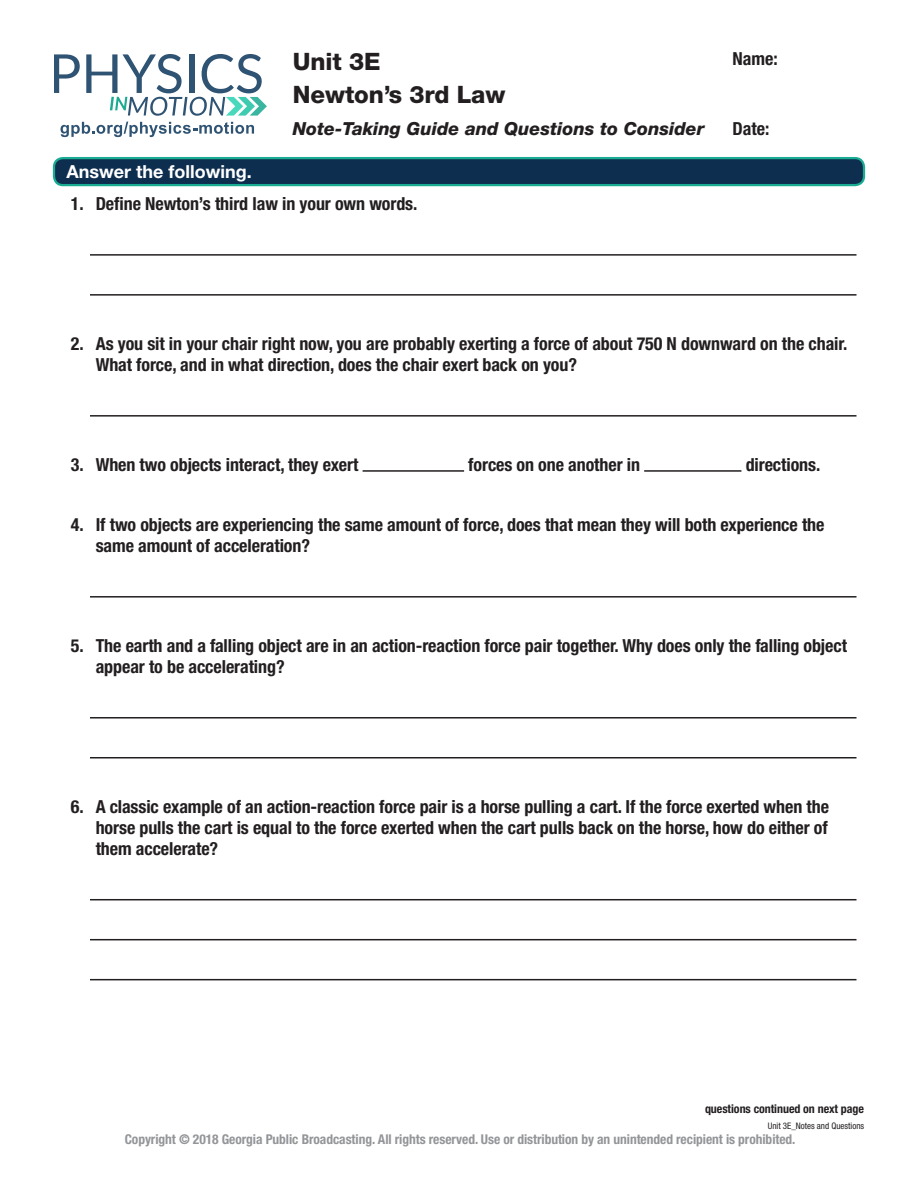
<style>
.page{position:relative;width:918px;height:1188px;background:#fff}
.page>*{position:absolute;margin:0;border:0;box-sizing:border-box;transform-origin:0 0}
.t1{font:800 24px/33.5px "Helvetica Neue LT Std";letter-spacing:-.005em;color:#231f20}
.question_longer_styl{font:700 condensed 18px/21px "Helvetica Neue LT Std";letter-spacing:-.005em;color:#231f20}
.t2{font:italic 800 18px "Helvetica Neue LT Std";color:#231f20}
.t3{font:700 18px "Helvetica Neue LT Std";color:#fff}
.t4{font:700 condensed 13.5px "Helvetica Neue LT Std";letter-spacing:-.005em;color:#939598}
.t5{font:700 condensed 12px "Helvetica Neue LT Std";letter-spacing:-.005em;color:#231f20}
.t6{font:condensed 9px "Helvetica Neue LT Std";color:#231f20}
</style>
<div class="page">
<div style="left:54px;top:158px;width:810px;height:27px;background:#0e2e50;border-radius:9px"></div>
<div style="left:53px;top:157px;width:812px;height:29px;border:2px solid #1aac93;border-radius:9px"></div>
<svg style="left:54px;top:54px;width:26px;height:39px"></svg>
<svg style="left:86px;top:54px;width:181px;height:62px"></svg>
<svg style="left:61px;top:122px;width:193px;height:15px"></svg>
<hr style="left:90px;top:254px;width:766px;height:2px;background:#231f20">
<hr style="left:90px;top:294px;width:766px;height:2px;background:#231f20">
<hr style="left:90px;top:415px;width:766px;height:2px;background:#231f20">
<hr style="left:363px;top:470px;width:101px;height:2px;background:#231f20">
<hr style="left:644px;top:470px;width:97px;height:2px;background:#231f20">
<hr style="left:90px;top:596px;width:766px;height:2px;background:#231f20">
<hr style="left:90px;top:717px;width:766px;height:2px;background:#231f20">
<hr style="left:90px;top:757px;width:766px;height:2px;background:#231f20">
<hr style="left:90px;top:899px;width:766px;height:1px;background:#231f20">
<hr style="left:90px;top:939px;width:766px;height:1px;background:#231f20">
<hr style="left:90px;top:979px;width:766px;height:1px;background:#231f20">
<p class="t3" style="left:67px;top:160px;width:187px">Answer the following.</p>
<h1 class="t1" style="left:293px;top:44px;width:214px">Unit 3E<br>Newton’s 3rd Law</h1>
<p class="t2" style="left:293px;top:118px;width:413px">Note-Taking Guide and Questions to Consider</p>
<p class="question_longer_styl" style="left:71px;top:193px;width:348px">1. Define Newton’s third law in your own words.</p>
<p class="question_longer_styl" style="left:732px;top:48px;width:47px">Name:</p>
<p class="question_longer_styl" style="left:732px;top:118px;width:38px">Date:</p>
<p class="question_longer_styl" style="left:96px;top:332px;width:753px;text-indent:-25px">2. As you sit in your chair right now, you are probably exerting a force of about 750 N downward on the chair.<br>What force, and in what direction, does the chair exert back on you?</p>
<p class="question_longer_styl" style="left:71px;top:453px;width:289px">3. When two objects interact, they exert</p>
<p class="question_longer_styl" style="left:468px;top:453px;width:173px">forces on one another in</p>
<p class="question_longer_styl" style="left:746px;top:453px;width:76px">directions.</p>
<p class="question_longer_styl" style="left:96px;top:513px;width:730px;text-indent:-25px">4. If two objects are experiencing the same amount of force, does that mean they will both experience the same amount of acceleration?</p>
<p class="question_longer_styl" style="left:96px;top:634px;width:753px;text-indent:-25px">5. The earth and a falling object are in an action-reaction force pair together. Why does only the falling object appear to be accelerating?</p>
<p class="question_longer_styl" style="left:96px;top:795px;width:735px;text-align:justify;text-indent:-25px">6. A classic example of an action-reaction force pair is a horse pulling a cart. If the force exerted when the horse pulls the cart is equal to the force exerted when the cart pulls back on the horse, how do either of them accelerate?</p>
<p class="t5" style="left:705px;top:1102px;width:160px">questions continued on next page</p>
<p class="t6" style="left:768px;top:1121px;width:98px">Unit 3E_Notes and Questions</p>
<p class="t4" style="left:125px;top:1131px;width:672px">Copyright © 2018 Georgia Public Broadcasting. All rights reserved. Use or distribution by an unintended recipient is prohibited.</p>
</div>
